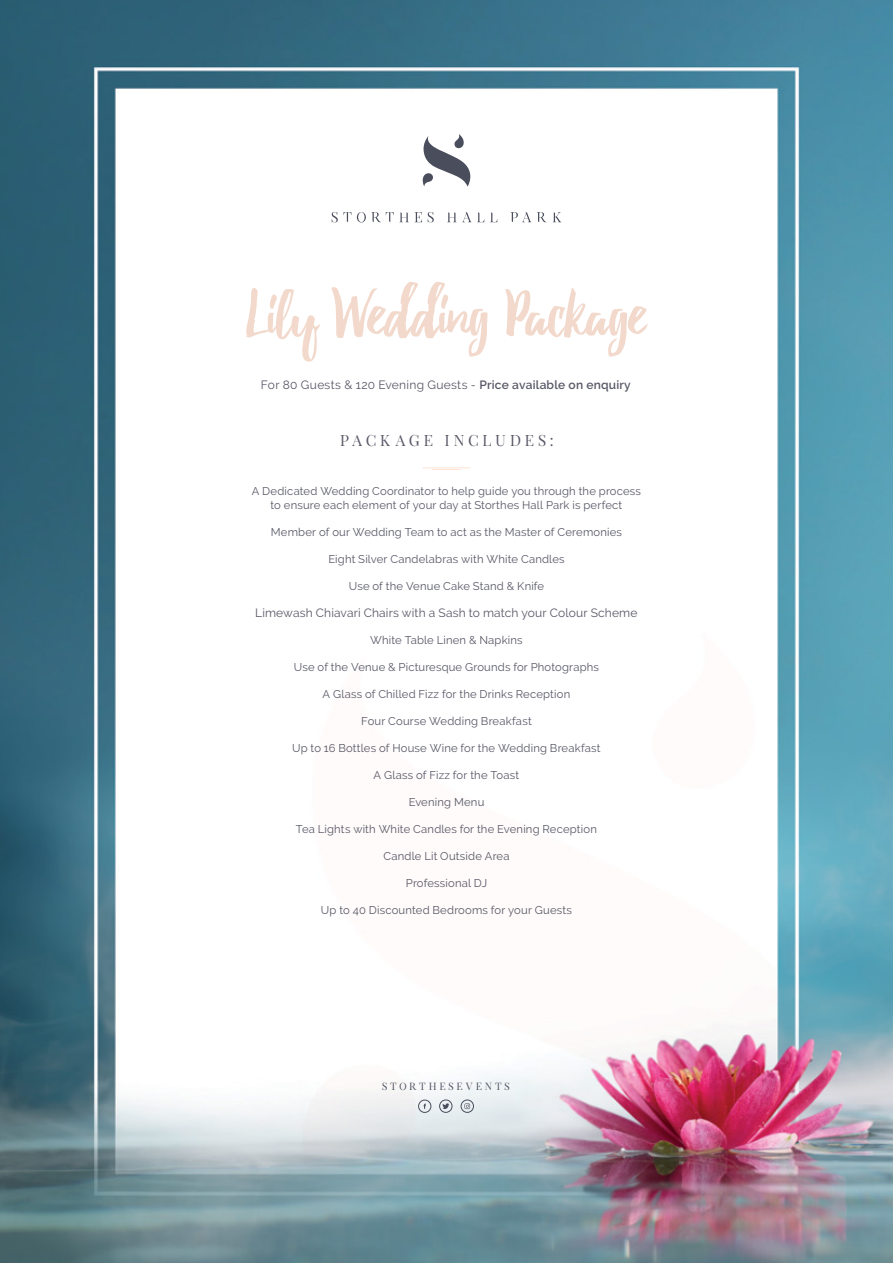
<style>
.page{position:relative;width:893px;height:1263px;background:#fff}
.page>*{position:absolute;margin:0;border:0;box-sizing:border-box;transform-origin:0 0}
.t1{font:67.5px "Debby";letter-spacing:-.005em;color:#f2d9cc}
.t2{font:15px "Exodus Personal Use Regular";letter-spacing:.175em;color:#575866}
.t3{font:12px "Raleway";letter-spacing:.015em;color:#575866}
.t4{font:11.25px/13.5px "Raleway";letter-spacing:.015em;color:#575866;text-align:center}
.t5{font:10.05px "Exodus Personal Use Regular";letter-spacing:.21em;color:#4a4d5c}
.s1{font-weight:600}
</style>
<div class="page">
<img style="left:0;top:0;width:893px;height:1263px">
<svg style="left:422px;top:134px;width:50px;height:53px"></svg>
<svg style="left:332px;top:212px;width:19px;height:10px"></svg>
<svg style="left:357px;top:212px;width:52px;height:11px"></svg>
<svg style="left:415px;top:212px;width:7px;height:10px"></svg>
<svg style="left:428px;top:212px;width:6px;height:10px"></svg>
<svg style="left:447px;top:212px;width:24px;height:10px"></svg>
<svg style="left:477px;top:212px;width:7px;height:10px"></svg>
<svg style="left:490px;top:212px;width:7px;height:10px"></svg>
<svg style="left:511px;top:212px;width:20px;height:10px"></svg>
<svg style="left:537px;top:212px;width:10px;height:10px"></svg>
<svg style="left:553px;top:212px;width:8px;height:10px"></svg>
<hr style="left:423px;top:467px;width:47px;height:1px;background:#fee3d5">
<svg style="left:433px;top:469px;width:27px;height:1px"></svg>
<svg style="left:464px;top:1103px;width:6px;height:6px"></svg>
<div style="left:461px;top:1100px;width:13px;height:13px;border:1px solid #4a4d5c;border-radius:50%"></div>
<svg style="left:442px;top:1103px;width:7px;height:6px"></svg>
<div style="left:439px;top:1100px;width:13px;height:13px;border:1px solid #4a4d5c;border-radius:50%"></div>
<div style="left:418px;top:1100px;width:13px;height:13px;border:1px solid #4a4d5c;border-radius:50%"></div>
<h1 class="t1" style="left:248px;top:272px;width:399px">Lily Wedding Package</h1>
<p class="t3" style="left:261px;top:377px;width:371px">For 80 Guests &amp; 120 Evening Guests - <span class="s1">Price available on enquiry</span></p>
<h2 class="t2" style="left:339px;top:433px;width:215px">PACKAGE INCLUDES:</h2>
<p class="t4" style="left:252px;top:484px;width:391px">A Dedicated Wedding Coordinator to help guide you through the process to ensure each element of your day at Storthes Hall Park is perfect</p>
<p class="t4" style="left:271px;top:525px;width:353px">Member of our Wedding Team to act as the Master of Ceremonies</p>
<p class="t4" style="left:328px;top:552px;width:238px">Eight Silver Candelabras with White Candles</p>
<p class="t4" style="left:349px;top:579px;width:197px">Use of the Venue Cake Stand &amp; Knife</p>
<p class="t3" style="left:255px;top:606px;width:384px">Limewash Chiavari Chairs with a Sash to match your Colour Scheme</p>
<p class="t4" style="left:370px;top:634px;width:154px">White Table Linen &amp; Napkins</p>
<p class="t4" style="left:294px;top:661px;width:307px">Use of the Venue &amp; Picturesque Grounds for Photographs</p>
<p class="t4" style="left:323px;top:688px;width:249px">A Glass of Chilled Fizz for the Drinks Reception</p>
<p class="t4" style="left:361px;top:715px;width:172px">Four Course Wedding Breakfast</p>
<p class="t4" style="left:292px;top:742px;width:310px">Up to 16 Bottles of House Wine for the Wedding Breakfast</p>
<p class="t4" style="left:374px;top:769px;width:147px">A Glass of Fizz for the Toast</p>
<p class="t4" style="left:409px;top:796px;width:77px">Evening Menu</p>
<p class="t4" style="left:296px;top:823px;width:303px">Tea Lights with White Candles for the Evening Reception</p>
<p class="t4" style="left:384px;top:850px;width:127px">Candle Lit Outside Area</p>
<p class="t4" style="left:406px;top:877px;width:83px">Professional DJ</p>
<p class="t4" style="left:321px;top:904px;width:253px">Up to 40 Discounted Bedrooms for your Guests</p>
<p class="t5" style="left:382px;top:1082px;width:130px">STORTHESEVENTS</p>
</div>
